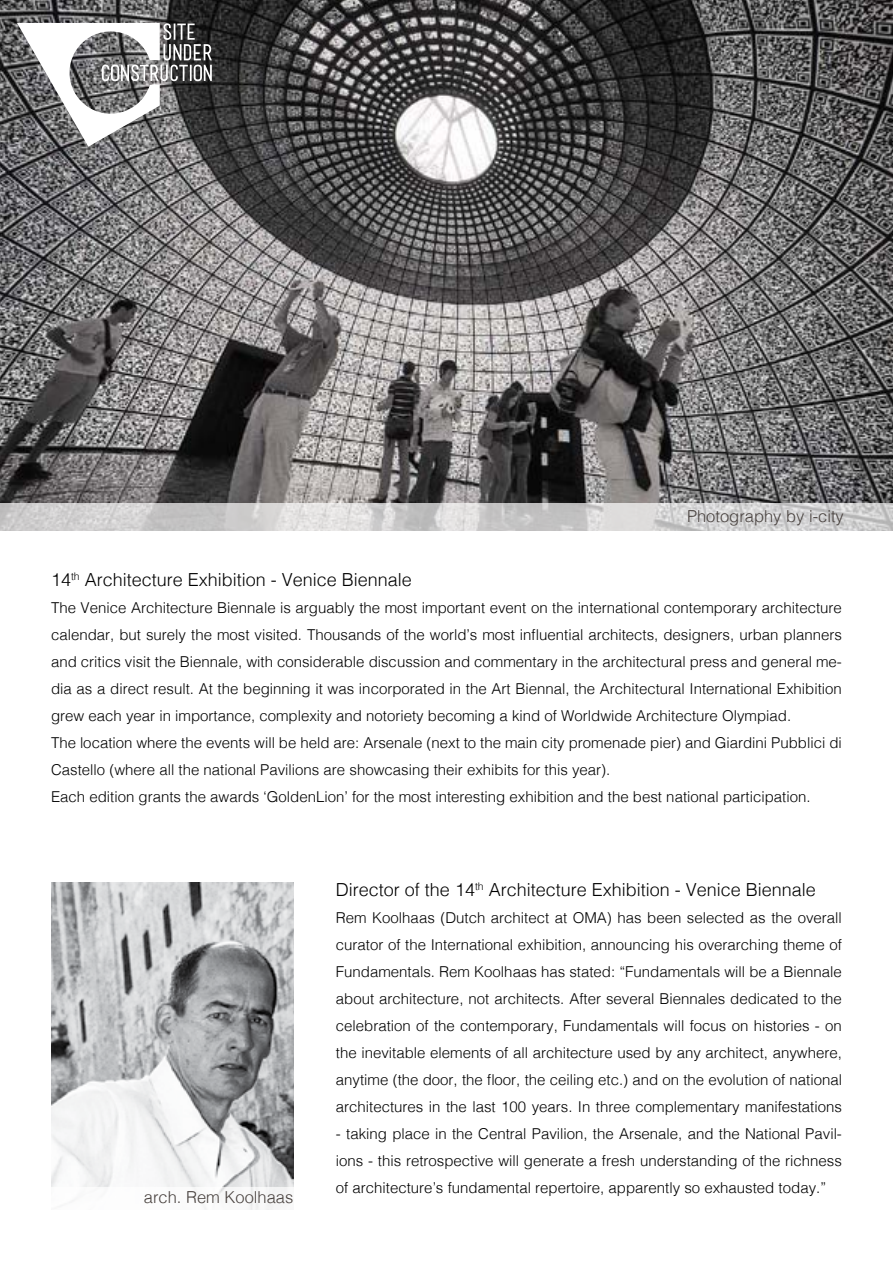
<style>
.page{position:relative;width:893px;height:1263px;background:#fff}
.page>*{position:absolute;margin:0;border:0;box-sizing:border-box;transform-origin:0 0}
.t1{font:300 18px "Helvetica";color:#000}
.t2{font:300 16.5px "Helvetica";color:#47403d}
.t3{font:300 15px/27px "Helvetica";color:#000;text-align:justify}
</style>
<div class="page">
<img style="left:0;top:0;width:893px;height:502px">
<svg style="left:0;top:502px;width:893px;height:28px;background:#cdcccc"></svg>
<img style="left:51px;top:883px;width:242px;height:304px">
<svg style="left:17px;top:23px;width:195px;height:124px"></svg>
<p class="t2" style="left:687px;top:502px;width:158px">Photography by i-city</p>
<p class="t1" style="left:51px;top:564px;width:362px">14<sup>th</sup> Architecture Exhibition - Venice Biennale</p>
<p class="t3" style="left:51px;top:593px;width:792px;text-align:left">The Venice Architecture Biennale is arguably the most important event on the international contemporary architecture calendar, but surely the most visited. Thousands of the world’s most influential architects, designers, urban planners and critics visit the Biennale, with considerable discussion and commentary in the architectural press and general me&shy;dia as a direct result. At the beginning it was incorporated in the Art Biennal, the Architectural International Exhibition grew each year in importance, complexity and notoriety becoming a kind of Worldwide Architecture Olympiad.<br>The location where the events will be held are: Arsenale (next to the main city promenade pier) and Giardini Pubblici di Castello (where all the national Pavilions are showcasing their exhibits for this year).<br>Each edition grants the awards ‘GoldenLion’ for the most interesting exhibition and the best national participation.</p>
<p class="t2" style="left:144px;top:1183px;width:151px">arch. Rem Koolhaas</p>
<p class="t1" style="left:336px;top:874px;width:481px">Director of the 14<sup>th</sup> Architecture Exhibition - Venice Biennale</p>
<p class="t3" style="left:336px;top:903px;width:508px">Rem Koolhaas (Dutch architect at OMA) has been selected as the overall curator of the International exhibition, announcing his overarching theme of Fundamentals. Rem Koolhaas has stated: “Fundamentals will be a Biennale about architecture, not architects. After several Biennales dedicated to the celebration of the contemporary, Fundamentals will focus on histories - on the inevitable elements of all architecture used by any architect, anywhere, anytime (the door, the floor, the ceiling etc.) and on the evolution of national architectures in the last 100 years. In three complementary manifestations</p>
<p class="t3" style="left:336px;top:1119px;width:507px">- taking place in the Central Pavilion, the Arsenale, and the National Pavil&shy;ions - this retrospective will generate a fresh understanding of the richness of architecture’s fundamental repertoire, apparently so exhausted today.”</p>
</div>
